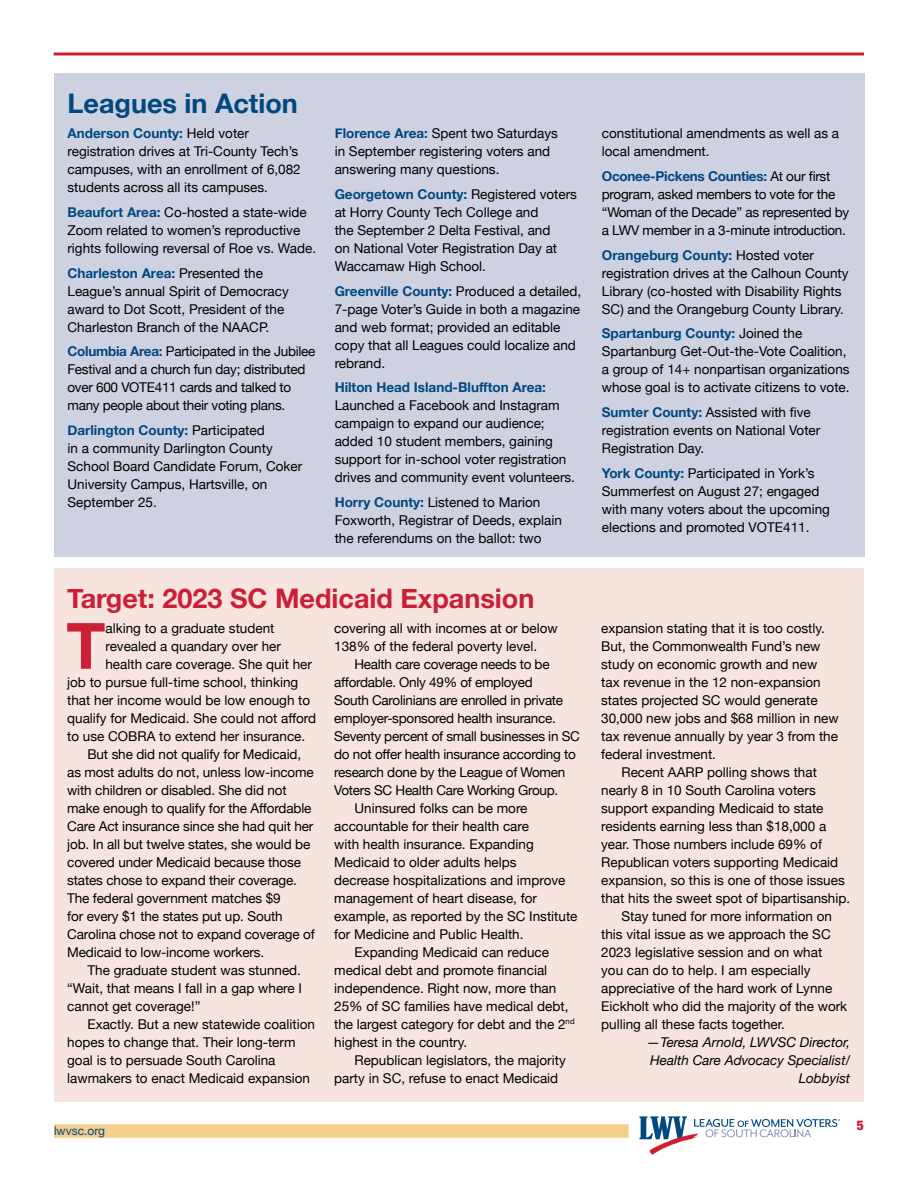
<style>
.page{position:relative;width:918px;height:1188px;background:#fff}
.page>*{position:absolute;margin:0;border:0;box-sizing:border-box;transform-origin:0 0}
.Leading_paragraph{font:700 63.9px "Helvetica Neue";color:#cb1f36}
.Subhead{font:700 27px "Helvetica Neue";color:#cb1f36}
.Subhead-2{font:700 27px "Helvetica Neue";color:#004880}
.Body_copy{font:13.5px/18px "Helvetica Neue";color:#000}
.Sidebar{font:13.5px/18px "Helvetica Neue";color:#000}
.Sidebar-2{font:13.5px/18px "Helvetica Neue";letter-spacing:-.02em;color:#000}
.Body_copy-2{font:13.5px/18px "Helvetica Neue";letter-spacing:-.02em;color:#000}
.Leading_paragraph-2{font:13.5px "Helvetica Neue";color:#000}
.Body_copy-3{font:italic 13.5px/18px "Helvetica Neue";color:#000;text-align:right}
.t1{font:900 condensed 13.5px "Helvetica Neue";color:#cb1f36}
.t2{font:12px "Helvetica Neue";color:#004880}
.s1{font-weight:700;color:#004880}
</style>
<div class="page">
<svg style="left:54px;top:52px;width:810px;height:4px;background:#d75668"></svg>
<div style="left:54px;top:1124px;width:575px;height:14px;background:#f3ce8c"></div>
<svg style="left:639px;top:1116px;width:201px;height:39px"></svg>
<div style="left:54px;top:73px;width:811px;height:484px;background:#cdd1e0"></div>
<div style="left:54px;top:568px;width:810px;height:533px;background:#f7e4de"></div>
<h3 class="Subhead-2" style="left:68px;top:82px;width:232px">Leagues in Action</h3>
<p class="Sidebar" style="left:68px;top:125px;width:235px"><span class="s1">Anderson County:</span> Held voter registration drives at Tri-County Tech’s campuses, with an enrollment of 6,082 students across all its campuses.</p>
<p class="Sidebar" style="left:68px;top:204px;width:250px"><span class="s1">Beaufort Area:</span> Co-hosted a state-wide<br>Zoom related to women’s reproductive rights following reversal of Roe vs. Wade.</p>
<p class="Sidebar" style="left:68px;top:264px;width:223px"><span class="s1">Charleston Area:</span> Presented the League’s annual Spirit of Democracy award to Dot Scott, President of the Charleston Branch of the NAACP.</p>
<p class="Sidebar-2" style="left:68px;top:343px;width:249px"><span class="s1">Columbia Area:</span> Participated in the Jubilee Festival and a church fun day; distributed over 600 VOTE411 cards and talked to many people about their voting plans.</p>
<p class="Sidebar" style="left:68px;top:422px;width:236px"><span class="s1">Darlington County:</span> Participated<br>in a community Darlington County<br>School Board Candidate Forum, Coker<br>University Campus, Hartsville, on<br>September 25.</p>
<p class="Sidebar" style="left:335px;top:125px;width:225px"><span class="s1">Florence Area:</span> Spent two Saturdays in September registering voters and answering many questions.</p>
<p class="Sidebar" style="left:335px;top:186px;width:244px"><span class="s1">Georgetown County:</span> Registered voters at Horry County Tech College and<br>the September 2 Delta Festival, and<br>on National Voter Registration Day at Waccamaw High School.</p>
<p class="Sidebar" style="left:335px;top:282px;width:248px"><span class="s1">Greenville County:</span> Produced a detailed, 7-page Voter’s Guide in both a magazine and web format; provided an editable copy that all Leagues could localize and rebrand.</p>
<p class="Sidebar" style="left:335px;top:379px;width:242px"><span class="s1">Hilton Head Island-Bluffton Area:<br></span>Launched a Facebook and Instagram campaign to expand our audience; added 10 student members, gaining support for in-school voter registration drives and community event volunteers.</p>
<p class="Sidebar" style="left:335px;top:494px;width:229px"><span class="s1">Horry County:</span> Listened to Marion<br>Foxworth, Registrar of Deeds, explain the referendums on the ballot: two</p>
<h3 class="Subhead" style="left:67px;top:577px;width:469px">Target: 2023 SC Medicaid Expansion</h3>
<p class="Leading_paragraph" style="left:66px;top:596px;width:41px">T</p>
<p class="Leading_paragraph-2" style="left:105px;top:618px;width:171px">alking to a graduate student</p>
<p class="Body_copy" style="left:334px;top:620px;width:225px">covering all with incomes at or below<br>138% of the federal poverty level.</p>
<p class="Body_copy-2" style="left:334px;top:656px;width:247px;text-indent:20px">Health care coverage needs to be affordable. Only 49% of employed<br>South Carolinians are enrolled in private employer-sponsored health insurance.<br>Seventy percent of small businesses in SC do not offer health insurance according to research done by the League of Women Voters SC Health Care Working Group.</p>
<p class="Body_copy" style="left:334px;top:800px;width:245px;text-indent:20px">Uninsured folks can be more accountable for their health care<br>with health insurance. Expanding Medicaid to older adults helps<br>decrease hospitalizations and improve management of heart disease, for example, as reported by the SC Institute for Medicine and Public Health.</p>
<p class="Body_copy" style="left:334px;top:944px;width:242px;text-indent:20px">Expanding Medicaid can reduce medical debt and promote financial independence. Right now, more than 25% of SC families have medical debt, the largest category for debt and the 2<sup>nd </sup>highest in the country.</p>
<p class="Body_copy" style="left:334px;top:1052px;width:233px;text-indent:20px">Republican legislators, the majority party in SC, refuse to enact Medicaid</p>
<p class="Leading_paragraph-2" style="left:105px;top:636px;width:177px">revealed a quandary over her</p>
<p class="Leading_paragraph-2" style="left:105px;top:654px;width:208px">health care coverage. She quit her</p>
<p class="Leading_paragraph-2" style="left:67px;top:672px;width:233px">job to pursue full-time school, thinking</p>
<p class="Leading_paragraph-2" style="left:67px;top:690px;width:245px">that her income would be low enough to</p>
<p class="Leading_paragraph-2" style="left:67px;top:708px;width:251px">qualify for Medicaid. She could not afford</p>
<p class="Leading_paragraph-2" style="left:67px;top:726px;width:240px">to use COBRA to extend her insurance.</p>
<p class="Body_copy" style="left:67px;top:746px;width:249px;text-indent:20px">But she did not qualify for Medicaid, as most adults do not, unless low-income with children or disabled. She did not make enough to qualify for the Affordable Care Act insurance since she had quit her job. In all but twelve states, she would be covered under Medicaid because those states chose to expand their coverage.<br>The federal government matches $9<br>for every $1 the states put up. South Carolina chose not to expand coverage of Medicaid to low-income workers.</p>
<p class="Body_copy" style="left:67px;top:962px;width:236px;text-align:justify;text-indent:20px">The graduate student was stunned. “Wait, that means I fall in a gap where I cannot get coverage!”</p>
<p class="Body_copy" style="left:67px;top:1016px;width:249px;text-indent:20px">Exactly. But a new statewide coalition hopes to change that. Their long-term goal is to persuade South Carolina lawmakers to enact Medicaid expansion</p>
<p class="t2" style="left:54px;top:1122px;width:52px">lwvsc.org</p>
<p class="Sidebar" style="left:602px;top:125px;width:239px">constitutional amendments as well as a local amendment.</p>
<p class="Sidebar-2" style="left:602px;top:168px;width:249px"><span class="s1">Oconee-Pickens Counties:</span> At our first program, asked members to vote for the “Woman of the Decade” as represented by a LWV member in a 3-minute introduction.</p>
<p class="Sidebar" style="left:602px;top:246px;width:248px"><span class="s1">Orangeburg County:</span> Hosted voter registration drives at the Calhoun County Library (co-hosted with Disability Rights SC) and the Orangeburg County Library.</p>
<p class="Sidebar" style="left:602px;top:325px;width:249px"><span class="s1">Spartanburg County:</span> Joined the Spartanburg Get-Out-the-Vote Coalition, a group of 14+ nonpartisan organizations whose goal is to activate citizens to vote.</p>
<p class="Sidebar" style="left:602px;top:404px;width:220px"><span class="s1">Sumter County:</span> Assisted with five registration events on National Voter<br>Registration Day.</p>
<p class="Sidebar" style="left:602px;top:465px;width:230px"><span class="s1">York County:</span> Participated in York’s Summerfest on August 27; engaged with many voters about the upcoming elections and promoted VOTE411.</p>
<p class="Body_copy" style="left:601px;top:620px;width:239px">expansion stating that it is too costly.<br>But, the Commonwealth Fund’s new study on economic growth and new tax revenue in the 12 non-expansion states projected SC would generate 30,000 new jobs and $68 million in new tax revenue annually by year 3 from the federal investment.</p>
<p class="Body_copy" style="left:601px;top:764px;width:251px;text-indent:20px">Recent AARP polling shows that nearly 8 in 10 South Carolina voters support expanding Medicaid to state residents earning less than $18,000 a year. Those numbers include 69% of Republican voters supporting Medicaid expansion, so this is one of those issues that hits the sweet spot of bipartisanship.</p>
<p class="Body_copy" style="left:601px;top:908px;width:248px;text-indent:20px">Stay tuned for more information on this vital issue as we approach the SC 2023 legislative session and on what you can do to help. I am especially appreciative of the hard work of Lynne Eickholt who did the majority of the work pulling all these facts together.</p>
<p class="Body_copy-3" style="left:647px;top:1034px;width:205px">—Teresa Arnold, LWVSC Director,<br>Health Care Advocacy Specialist/<br>Lobbyist</p>
<p class="t1" style="left:857px;top:1114px;width:9px">5</p>
</div>
